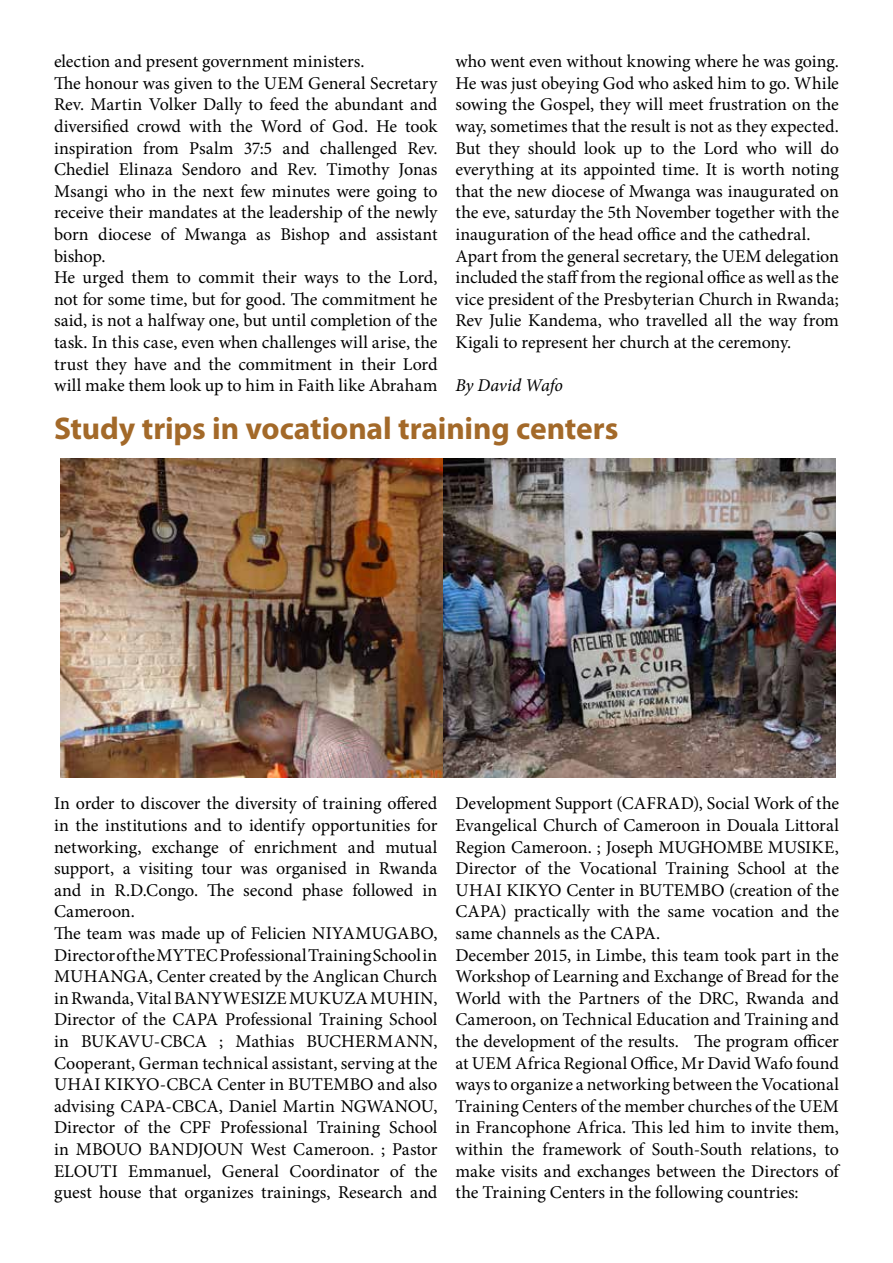
<style>
.page{position:relative;width:893px;height:1263px;background:#fff}
.page>*{position:absolute;margin:0;border:0;box-sizing:border-box;transform-origin:0 0}
.t1{font:700 31.5px "Myriad Pro";letter-spacing:-.005em;color:#a36929}
.t2{font:18px/21.6px "Minion Pro";color:#000}
.t3{font:italic 18px "Minion Pro";letter-spacing:-.005em;color:#000}
</style>
<div class="page">
<img style="left:60px;top:459px;width:383px;height:319px">
<img style="left:443px;top:459px;width:393px;height:319px">
<p class="t2" style="left:54px;top:51px;width:385px">election and present government ministers.<br>The honour was given to the UEM General Secretary Rev. Martin Volker Dally to feed the abundant and diversified crowd with the Word of God. He took inspiration from Psalm 37:5 and challenged Rev.<br>Chediel Elinaza Sendoro and Rev. Timothy Jonas Msangi who in the next few minutes were going to receive their mandates at the leadership of the newly born diocese of Mwanga as Bishop and assistant bishop.<br>He urged them to commit their ways to the Lord, not for some time, but for good. The commitment he said, is not a halfway one, but until completion of the task. In this case, even when challenges will arise, the trust they have and the commitment in their Lord will make them look up to him in Faith like Abraham</p>
<p class="t2" style="left:455px;top:51px;width:385px">who went even without knowing where he was going.<br>He was just obeying God who asked him to go. While sowing the Gospel, they will meet frustration on the way, sometimes that the result is not as they expected.<br>But they should look up to the Lord who will do everything at its appointed time. It is worth noting that the new diocese of Mwanga was inaugurated on the eve, saturday the 5th November together with the inauguration of the head office and the cathedral.<br>Apart from the general secretary, the UEM delegation included the staff from the regional office as well as the vice president of the Presbyterian Church in Rwanda; Rev Julie Kandema, who travelled all the way from Kigali to represent her church at the ceremony.</p>
<p class="t3" style="left:455px;top:373px;width:109px">By David Wafo</p>
<h1 class="t1" style="left:54px;top:408px;width:566px">Study trips in vocational training centers</h1>
<p class="t2" style="left:54px;top:793px;width:385px">In order to discover the diversity of training offered in the institutions and to identify opportunities for networking, exchange of enrichment and mutual support, a visiting tour was organised in Rwanda and in R.D.Congo. The second phase followed in Cameroon.<br>The team was made up of Felicien NIYAMUGABO, Director of the MYTEC Professional Training School in MUHANGA, Center created by the Anglican Church in Rwanda, Vital BANYWESIZE MUKUZA MUHIN, Director of the CAPA Professional Training School in BUKAVU-CBCA ; Mathias BUCHERMANN, Cooperant, German technical assistant, serving at the UHAI KIKYO-CBCA Center in BUTEMBO and also advising CAPA-CBCA, Daniel Martin NGWANOU, Director of the CPF Professional Training School in MBOUO BANDJOUN West Cameroon. ; Pastor ELOUTI Emmanuel, General Coordinator of the guest house that organizes trainings, Research and</p>
<p class="t2" style="left:455px;top:793px;width:385px">Development Support (CAFRAD), Social Work of the Evangelical Church of Cameroon in Douala Littoral Region Cameroon. ; Joseph MUGHOMBE MUSIKE, Director of the Vocational Training School at the UHAI KIKYO Center in BUTEMBO (creation of the CAPA) practically with the same vocation and the same channels as the CAPA.<br>December 2015, in Limbe, this team took part in the Workshop of Learning and Exchange of Bread for the World with the Partners of the DRC, Rwanda and Cameroon, on Technical Education and Training and the development of the results. The program officer at UEM Africa Regional Office, Mr David Wafo found ways to organize a networking between the Vocational Training Centers of the member churches of the UEM in Francophone Africa. This led him to invite them, within the framework of South-South relations, to make visits and exchanges between the Directors of the Training Centers in the following countries:</p>
</div>
